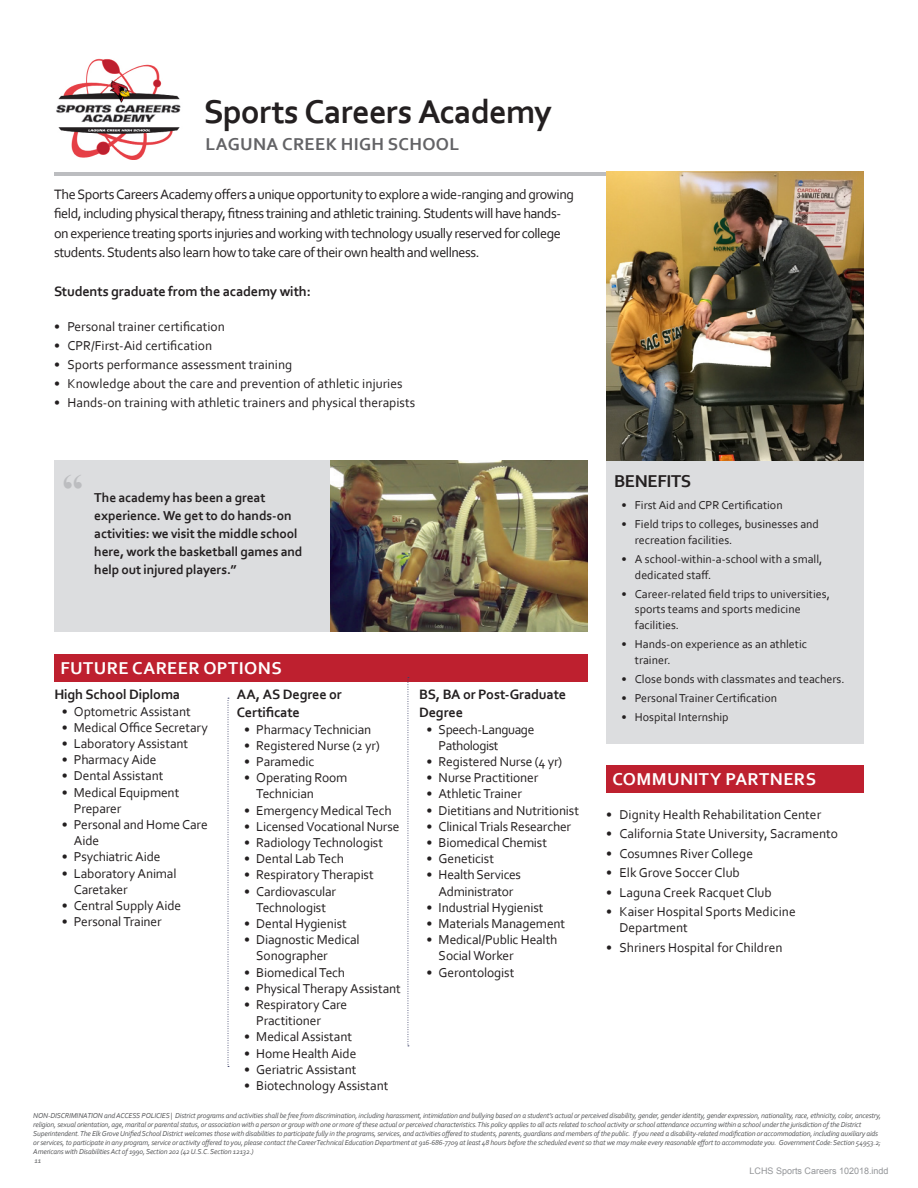
<style>
.page{position:relative;width:918px;height:1188px;background:#fff}
.page>*{position:absolute;margin:0;border:0;box-sizing:border-box;transform-origin:0 0}
.t1{font:700 42.75px "Times New Roman";color:#bcbdc0}
.t2{font:700 34.5px "Corbel";letter-spacing:-.02em;color:#231f20}
.t3{font:700 18px "Corbel";letter-spacing:.02em;color:#fff}
.t4{font:700 18px "Corbel";letter-spacing:.02em;color:#636366}
.t5{font:700 18px "Corbel";letter-spacing:-.02em;color:#231f20}
.t6{font:14.25px/19.5px "Corbel";letter-spacing:-.035em;color:#231f20}
.t7{font:700 14.25px/18px "Corbel";letter-spacing:-.01em;color:#231f20}
.t8{font:13.5px/16.2px "Corbel";letter-spacing:-.005em;color:#231f20}
.t9{font:700 13.5px/18px "Corbel";letter-spacing:-.01em;color:#231f20}
.t10{font:13.5px/16.2px "Corbel";letter-spacing:-.025em;color:#231f20;text-align:center}
.t11{font:13.5px/16.2px "Corbel";letter-spacing:-.03em;color:#231f20}
.t12{font:12px/15.8px "Corbel";color:#231f20}
.t13{font:9px "Arial";color:#939598}
.t14{font:italic 7.5px/9px "Corbel";letter-spacing:-.02em;color:#57585a}
</style>
<div class="page">
<div style="left:606px;top:461px;width:258px;height:282px;background:#dcdddf"></div>
<hr style="left:55px;top:172px;width:809px;height:4px;background:#bcbdc0">
<div style="left:54px;top:460px;width:279px;height:172px;background:#dcdddf"></div>
<img style="left:331px;top:460px;width:257px;height:172px">
<div style="left:606px;top:765px;width:258px;height:27px;background:#be202f"></div>
<img style="left:56px;top:58px;width:125px;height:102px">
<div style="left:54px;top:654px;width:534px;height:27px;background:#be202f"></div>
<svg style="left:228px;top:698px;width:1px;height:369px"></svg>
<svg style="left:408px;top:677px;width:1px;height:369px"></svg>
<img style="left:606px;top:172px;width:258px;height:288px">
<p class="t2" style="left:204px;top:90px;width:350px">Sports Careers Academy</p>
<p class="t4" style="left:206px;top:133px;width:255px">LAGUNA CREEK HIGH SCHOOL</p>
<p class="t6" style="left:54px;top:184px;width:521px">The Sports Careers Academy offers a unique opportunity to explore a wide-ranging and growing field, including physical therapy, fitness training and athletic training. Students will have hands&shy;on experience treating sports injuries and working with technology usually reserved for college students. Students also learn how to take care of their own health and wellness.</p>
<p class="t7" style="left:54px;top:282px;width:258px">Students graduate from the academy with:</p>
<p class="t8" style="left:54px;top:318px;width:172px">• Personal trainer certification</p>
<p class="t8" style="left:54px;top:337px;width:160px">• CPR/First-Aid certification</p>
<p class="t8" style="left:54px;top:356px;width:240px">• Sports performance assessment training</p>
<p class="t8" style="left:54px;top:375px;width:350px">• Knowledge about the care and prevention of athletic injuries</p>
<p class="t8" style="left:54px;top:394px;width:363px">• Hands-on training with athletic trainers and physical therapists</p>
<p class="t1" style="left:62px;top:460px;width:23px">“</p>
<p class="t9" style="left:94px;top:488px;width:210px">The academy has been a great experience. We get to do hands-on activities: we visit the middle school here, work the basketball games and help out injured players.”</p>
<p class="t3" style="left:60px;top:657px;width:223px">FUTURE CAREER OPTIONS</p>
<p class="t7" style="left:54px;top:685px;width:127px">High School Diploma</p>
<p class="t8" style="left:62px;top:703px;width:130px">• Optometric Assistant</p>
<p class="t8" style="left:62px;top:719px;width:147px">• Medical Office Secretary</p>
<p class="t8" style="left:62px;top:735px;width:128px">• Laboratory Assistant</p>
<p class="t8" style="left:62px;top:751px;width:96px">• Pharmacy Aide</p>
<p class="t8" style="left:62px;top:767px;width:103px">• Dental Assistant</p>
<p class="t8" style="left:74px;top:784px;width:107px;text-indent:-12px">• Medical Equipment<br>Preparer</p>
<p class="t8" style="left:74px;top:816px;width:135px;text-indent:-12px">• Personal and Home Care<br>Aide</p>
<p class="t8" style="left:62px;top:848px;width:100px">• Psychiatric Aide</p>
<p class="t8" style="left:74px;top:865px;width:104px;text-indent:-12px">• Laboratory Animal<br>Caretaker</p>
<p class="t8" style="left:62px;top:897px;width:121px">• Central Supply Aide</p>
<p class="t8" style="left:62px;top:913px;width:101px">• Personal Trainer</p>
<p class="t7" style="left:237px;top:685px;width:107px">AA, AS Degree or<br>Certificate</p>
<p class="t8" style="left:244px;top:721px;width:129px">• Pharmacy Technician</p>
<p class="t8" style="left:244px;top:737px;width:137px">• Registered Nurse (2 yr)</p>
<p class="t8" style="left:244px;top:753px;width:72px">• Paramedic</p>
<p class="t8" style="left:256px;top:769px;width:93px;text-indent:-12px">• Operating Room<br>Technician</p>
<p class="t8" style="left:244px;top:802px;width:149px">• Emergency Medical Tech</p>
<p class="t8" style="left:244px;top:818px;width:157px">• Licensed Vocational Nurse</p>
<p class="t8" style="left:244px;top:834px;width:140px">• Radiology Technologist</p>
<p class="t8" style="left:244px;top:850px;width:101px">• Dental Lab Tech</p>
<p class="t8" style="left:244px;top:866px;width:131px">• Respiratory Therapist</p>
<p class="t8" style="left:244px;top:883px;width:93px;text-align:center">• Cardiovascular<br>Technologist</p>
<p class="t8" style="left:244px;top:915px;width:104px">• Dental Hygienist</p>
<p class="t8" style="left:256px;top:931px;width:105px;text-indent:-12px">• Diagnostic Medical<br>Sonographer</p>
<p class="t8" style="left:244px;top:964px;width:102px">• Biomedical Tech</p>
<p class="t8" style="left:244px;top:980px;width:158px">• Physical Therapy Assistant</p>
<p class="t8" style="left:256px;top:996px;width:92px;text-indent:-12px">• Respiratory Care<br>Practitioner</p>
<p class="t8" style="left:244px;top:1028px;width:109px">• Medical Assistant</p>
<p class="t8" style="left:244px;top:1045px;width:114px">• Home Health Aide</p>
<p class="t8" style="left:244px;top:1061px;width:114px">• Geriatric Assistant</p>
<p class="t8" style="left:244px;top:1077px;width:146px">• Biotechnology Assistant</p>
<p class="t7" style="left:419px;top:685px;width:149px">BS, BA or Post-Graduate<br>Degree</p>
<p class="t11" style="left:439px;top:721px;width:97px;text-indent:-12px">• Speech-Language<br>Pathologist</p>
<p class="t8" style="left:427px;top:753px;width:137px">• Registered Nurse (4 yr)</p>
<p class="t8" style="left:427px;top:769px;width:113px">• Nurse Practitioner</p>
<p class="t8" style="left:427px;top:785px;width:97px">• Athletic Trainer</p>
<p class="t8" style="left:427px;top:802px;width:154px">• Dietitians and Nutritionist</p>
<p class="t8" style="left:427px;top:818px;width:146px">• Clinical Trials Researcher</p>
<p class="t8" style="left:427px;top:834px;width:122px">• Biomedical Chemist</p>
<p class="t8" style="left:427px;top:850px;width:69px">• Geneticist</p>
<p class="t10" style="left:427px;top:866px;width:96px">• Health Services<br>Administrator</p>
<p class="t8" style="left:427px;top:899px;width:118px">• Industrial Hygienist</p>
<p class="t8" style="left:427px;top:915px;width:140px">• Materials Management</p>
<p class="t8" style="left:439px;top:931px;width:120px;text-indent:-12px">• Medical/Public Health<br>Social Worker</p>
<p class="t8" style="left:427px;top:964px;width:89px">• Gerontologist</p>
<p class="t5" style="left:614px;top:470px;width:79px">BENEFITS</p>
<p class="t12" style="left:621px;top:497px;width:163px">• First Aid and CPR Certification</p>
<p class="t12" style="left:635px;top:516px;width:186px;text-indent:-14px">• Field trips to colleges, businesses and recreation facilities.</p>
<p class="t12" style="left:635px;top:551px;width:189px;text-indent:-14px">• A school-within-a-school with a small, dedicated staff.</p>
<p class="t12" style="left:635px;top:585px;width:196px;text-indent:-14px">• Career-related field trips to universities, sports teams and sports medicine facilities.</p>
<p class="t12" style="left:635px;top:636px;width:174px;text-indent:-14px">• Hands-on experience as an athletic trainer.</p>
<p class="t12" style="left:621px;top:671px;width:225px">• Close bonds with classmates and teachers.</p>
<p class="t12" style="left:621px;top:690px;width:157px">• Personal Trainer Certification</p>
<p class="t12" style="left:621px;top:709px;width:109px">• Hospital Internship</p>
<p class="t3" style="left:612px;top:768px;width:205px">COMMUNITY PARTNERS</p>
<p class="t8" style="left:606px;top:806px;width:217px">• Dignity Health Rehabilitation Center</p>
<p class="t8" style="left:606px;top:825px;width:234px">• California State University, Sacramento</p>
<p class="t8" style="left:606px;top:845px;width:149px">• Cosumnes River College</p>
<p class="t8" style="left:606px;top:864px;width:135px">• Elk Grove Soccer Club</p>
<p class="t8" style="left:606px;top:884px;width:167px">• Laguna Creek Racquet Club</p>
<p class="t8" style="left:620px;top:903px;width:178px;text-indent:-14px">• Kaiser Hospital Sports Medicine<br>Department</p>
<p class="t8" style="left:606px;top:939px;width:178px">• Shriners Hospital for Children</p>
<p class="t14" style="left:33px;top:1111px;width:849px">NON-DISCRIMINATION and ACCESS POLICIES | District programs and activities shall be free from discrimination, including harassment, intimidation and bullying based on a student’s actual or perceived disability, gender, gender identity, gender expression, nationality, race, ethnicity, color, ancestry, religion, sexual orientation, age, marital or parental status, or association with a person or group with one or more of these actual or perceived characteristics. This policy applies to all acts related to school activity or school attendance occurring within a school under the jurisdiction of the District Superintendent. The Elk Grove Unified School District welcomes those with disabilities to participate fully in the programs, services, and activities offered to students, parents, guardians and members of the public. If you need a disability-related modification or accommodation, including auxiliary aids or services, to participate in any program, service or activity offered to you, please contact the Career Technical Education Department at 916-686-7709 at least 48 hours before the scheduled event so that we may make every reasonable effort to accommodate you. Government Code: Section 54953.2; Americans with Disabilities Act of 1990, Section 202 (42 U.S.C. Section 12132.)</p>
<p class="t14" style="left:35px;top:1156px;width:8px">11</p>
<p class="t13" style="left:750px;top:1165px;width:141px">LCHS Sports Careers 102018.indd</p>
</div>
